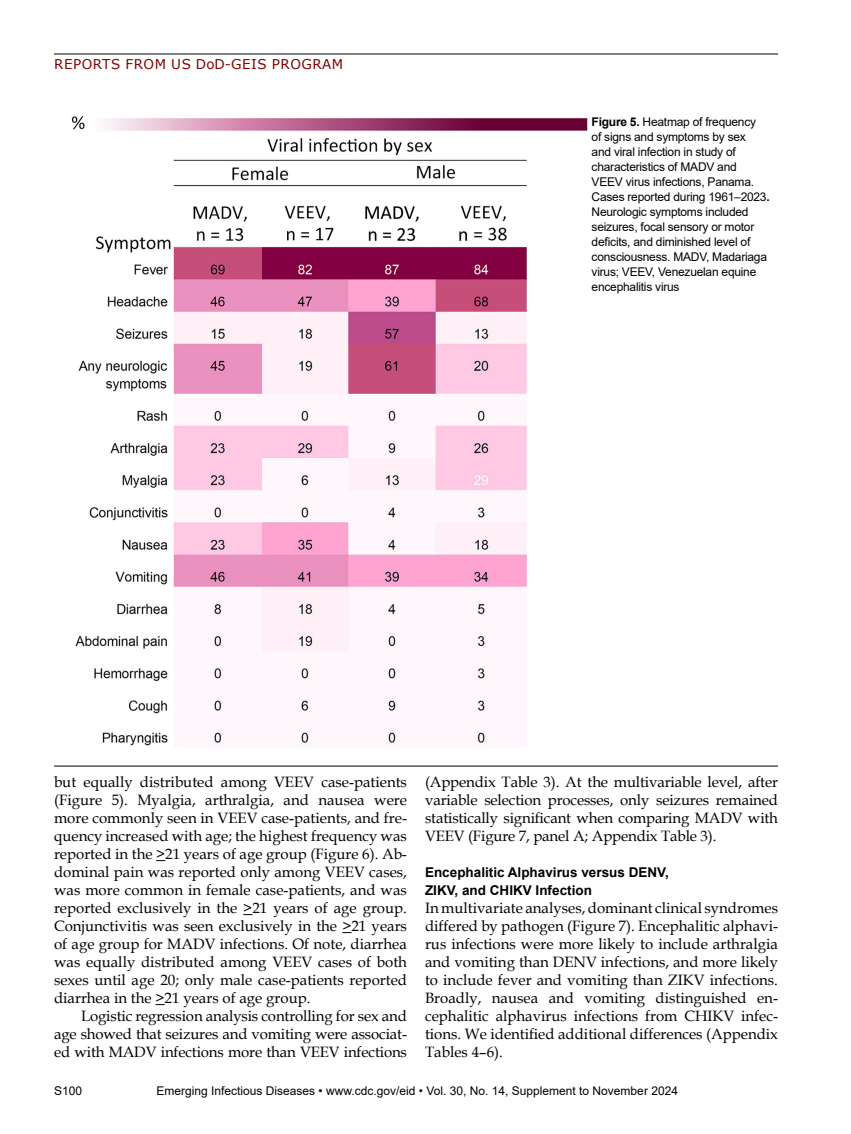
<style>
.page{position:relative;width:851px;height:1134px;background:#fff}
.page>*{position:absolute;margin:0;border:0;box-sizing:border-box;transform-origin:0 0}
.t1{font:15px/18px "Book Antiqua";letter-spacing:-.005em;color:#000;text-align:justify}
.t2{font:700 13.5px/18px "Arial";color:#000}
.t3{font:13.5px "Verdana";letter-spacing:.035em;color:#820200}
.t4{font:12px/15px "Arial";letter-spacing:-.02em;color:#000}
.t5{font:12px "Arial";color:#000}
.s1{font-weight:700}
</style>
<div class="page">
<hr style="left:54px;top:54px;width:724px;height:1px;background:#000">
<img style="left:71px;top:116px;width:517px;height:630px">
<hr style="left:54px;top:766px;width:724px;height:1px;background:#000">
<p class="t3" style="left:54px;top:55px;width:290px">REPORTS FROM US DoD-GEIS PROGRAM</p>
<p class="t4" style="left:591px;top:114px;width:179px"><span class="s1">Figure 5.</span> Heatmap of frequency<br>of signs and symptoms by sex<br>and viral infection in study of characteristics of MADV and<br>VEEV virus infections, Panama.<br>Cases reported during 1961–2023<span class="s1">.<br></span>Neurologic symptoms included seizures, focal sensory or motor deficits, and diminished level of consciousness. MADV, Madariaga virus; VEEV, Venezuelan equine encephalitis virus</p>
<p class="t1" style="left:54px;top:772px;width:354px">but equally distributed among VEEV case-patients (Figure 5). Myalgia, arthralgia, and nausea were more commonly seen in VEEV case-patients, and fre&shy;quency increased with age; the highest frequency was reported in the &gt;21 years of age group (Figure 6). Ab&shy;dominal pain was reported only among VEEV cases, was more common in female case-patients, and was reported exclusively in the &gt;21 years of age group.<br>Conjunctivitis was seen exclusively in the &gt;21 years of age group for MADV infections. Of note, diarrhea was equally distributed among VEEV cases of both sexes until age 20; only male case-patients reported diarrhea in the &gt;21 years of age group.</p>
<p class="t1" style="left:54px;top:1006px;width:354px;text-indent:27px">Logistic regression analysis controlling for sex and age showed that seizures and vomiting were associat&shy;ed with MADV infections more than VEEV infections</p>
<p class="t1" style="left:425px;top:772px;width:354px">(Appendix Table 3). At the multivariable level, after variable selection processes, only seizures remained statistically significant when comparing MADV with VEEV (Figure 7, panel A; Appendix Table 3).</p>
<p class="t2" style="left:425px;top:863px;width:245px">Encephalitic Alphavirus versus DENV,<br>ZIKV, and CHIKV Infection</p>
<p class="t1" style="left:425px;top:898px;width:354px">In multivariate analyses, dominant clinical syndromes differed by pathogen (Figure 7). Encephalitic alphavi&shy;rus infections were more likely to include arthralgia and vomiting than DENV infections, and more likely to include fever and vomiting than ZIKV infections.<br>Broadly, nausea and vomiting distinguished en&shy;cephalitic alphavirus infections from CHIKV infec&shy;tions. We identified additional differences (Appendix Tables 4–6).</p>
<p class="t4" style="left:54px;top:1084px;width:30px">S100</p>
<p class="t5" style="left:156px;top:1083px;width:523px">Emerging Infectious Diseases • www.cdc.gov/eid • Vol. 30, No. 14, Supplement to November 2024</p>
</div>
